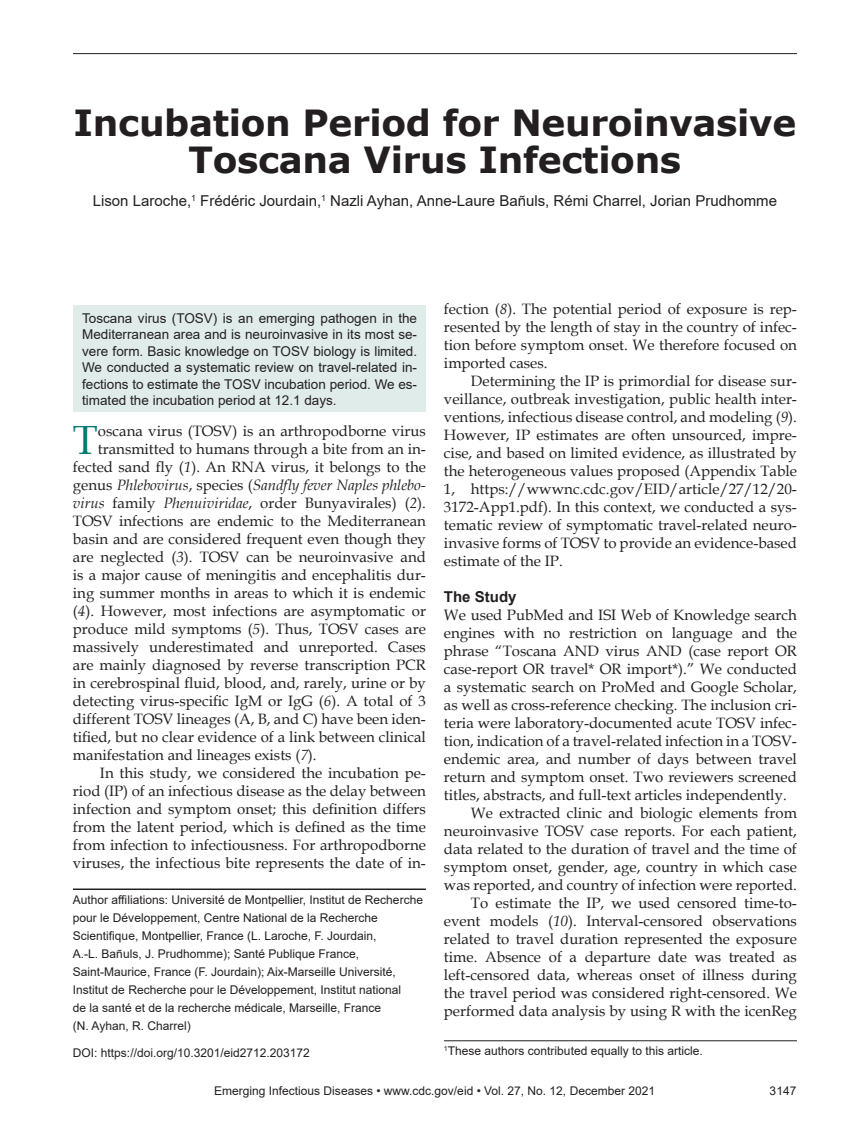
<style>
.page{position:relative;width:851px;height:1134px;background:#fff}
.page>*{position:absolute;margin:0;border:0;box-sizing:border-box;transform-origin:0 0}
.t1{font:40.8px "Book Antiqua";color:#007d70}
.t2{font:700 36px/37.5px "Verdana";letter-spacing:-.01em;color:#231f20;text-align:center}
.t3{font:15px/18px "Book Antiqua";color:#231f20;text-align:justify}
.t4{font:15px "Arial";color:#231f20}
.t5{font:italic 15px "Book Antiqua";color:#231f20}
.t6{font:700 15px "Arial";color:#231f20}
.t7{font:13.5px/16.5px "Arial";color:#231f20;text-align:justify}
.t8{font:12px/18px "Arial";color:#231f20}
.s1{font-style:italic}
.s2{font-style:normal}
</style>
<div class="page">
<hr style="left:73px;top:53px;width:723px;height:1px;background:#231f20">
<hr style="left:73px;top:889px;width:353px;height:1px;background:#231f20">
<div style="left:73px;top:305px;width:353px;height:106px;background:#e0ecea"></div>
<hr style="left:444px;top:1040px;width:353px;height:1px;background:#231f20">
<h2 class="t2" style="left:74px;top:103px;width:724px">Incubation Period for Neuroinvasive<br>Toscana Virus Infections</h2>
<p class="t4" style="left:93px;top:190px;width:685px">Lison Laroche,<sup>1</sup> Frédéric Jourdain,<sup>1</sup> Nazli Ayhan, Anne-Laure Bañuls, Rémi Charrel, Jorian Prudhomme</p>
<p class="t3" style="left:444px;top:300px;width:354px">fection (<span class="s1">8</span>). The potential period of exposure is rep&shy;resented by the length of stay in the country of infec&shy;tion before symptom onset. We therefore focused on imported cases.</p>
<p class="t3" style="left:444px;top:372px;width:354px;text-indent:27px">Determining the IP is primordial for disease sur&shy;veillance, outbreak investigation, public health inter&shy;ventions, infectious disease control, and modeling (<span class="s1">9</span>).<br>However, IP estimates are often unsourced, impre&shy;cise, and based on limited evidence, as illustrated by the heterogeneous values proposed (Appendix Table 1, https://wwwnc.cdc.gov/EID/article/27/12/20- 3172-App1.pdf). In this context, we conducted a sys&shy;tematic review of symptomatic travel-related neuro&shy;invasive forms of TOSV to provide an evidence-based estimate of the IP.</p>
<p class="t6" style="left:444px;top:587px;width:74px">The Study</p>
<p class="t3" style="left:444px;top:606px;width:354px">We used PubMed and ISI Web of Knowledge search</p>
<p class="t3" style="left:444px;top:624px;width:354px">engines with no restriction on language and the</p>
<p class="t3" style="left:444px;top:642px;width:354px">phrase “Toscana AND virus AND (case report OR</p>
<p class="t3" style="left:444px;top:660px;width:354px">case-report OR travel* OR import*).” We conducted</p>
<p class="t3" style="left:444px;top:678px;width:354px">a systematic search on ProMed and Google Scholar,</p>
<p class="t3" style="left:444px;top:696px;width:354px">as well as cross-reference checking. The inclusion cri-</p>
<p class="t3" style="left:444px;top:714px;width:354px">teria were laboratory-documented acute TOSV infec-</p>
<p class="t3" style="left:444px;top:732px;width:354px">tion, indication of a travel-related infection in a TOSV-</p>
<p class="t3" style="left:444px;top:750px;width:354px">endemic area, and number of days between travel</p>
<p class="t3" style="left:444px;top:768px;width:354px">return and symptom onset. Two reviewers screened</p>
<p class="t3" style="left:444px;top:786px;width:344px">titles, abstracts, and full-text articles independently.</p>
<p class="t3" style="left:471px;top:804px;width:327px">We extracted clinic and biologic elements from</p>
<p class="t3" style="left:444px;top:822px;width:354px">neuroinvasive TOSV case reports. For each patient,</p>
<p class="t3" style="left:444px;top:840px;width:354px">data related to the duration of travel and the time of</p>
<p class="t3" style="left:444px;top:858px;width:354px">symptom onset, gender, age, country in which case</p>
<p class="t3" style="left:444px;top:876px;width:354px">was reported, and country of infection were reported.</p>
<p class="t3" style="left:471px;top:894px;width:327px">To estimate the IP, we used censored time-to-</p>
<p class="t3" style="left:444px;top:912px;width:354px">event models (<span class="s1">10</span>). Interval-censored observations</p>
<p class="t3" style="left:444px;top:930px;width:354px">related to travel duration represented the exposure</p>
<p class="t3" style="left:444px;top:948px;width:354px">time. Absence of a departure date was treated as</p>
<p class="t3" style="left:444px;top:966px;width:354px">left-censored data, whereas onset of illness during</p>
<p class="t3" style="left:444px;top:984px;width:354px">the travel period was considered right-censored. We</p>
<p class="t3" style="left:444px;top:1002px;width:354px">performed data analysis by using R with the icenReg</p>
<p class="t7" style="left:82px;top:310px;width:336px">Toscana virus (TOSV) is an emerging pathogen in the Mediterranean area and is neuroinvasive in its most se&shy;vere form. Basic knowledge on TOSV biology is limited.<br>We conducted a systematic review on travel-related in&shy;fections to estimate the TOSV incubation period. We es&shy;timated the incubation period at 12.1 days.</p>
<h1 class="t1" style="left:73px;top:412px;width:26px">T</h1>
<p class="t3" style="left:98px;top:421px;width:329px">oscana virus (TOSV) is an arthropodborne virus</p>
<p class="t3" style="left:98px;top:439px;width:329px">transmitted to humans through a bite from an in-</p>
<p class="t3" style="left:73px;top:457px;width:354px">fected sand fly (<span class="s1">1</span>). An RNA virus, it belongs to the</p>
<p class="t5" style="left:73px;top:474px;width:354px"><span class="s2">genus</span> Phlebovirus<span class="s2">, species (</span>Sandfly fever Naples phlebo-</p>
<p class="t3" style="left:73px;top:493px;width:354px"><span class="s1">virus</span> family <span class="s1">Phenuiviridae</span>, order Bunyavirales) (<span class="s1">2</span>).</p>
<p class="t3" style="left:73px;top:511px;width:354px">TOSV infections are endemic to the Mediterranean</p>
<p class="t3" style="left:73px;top:529px;width:354px">basin and are considered frequent even though they</p>
<p class="t3" style="left:73px;top:547px;width:354px">are neglected (<span class="s1">3</span>). TOSV can be neuroinvasive and</p>
<p class="t3" style="left:73px;top:565px;width:354px">is a major cause of meningitis and encephalitis dur-</p>
<p class="t3" style="left:73px;top:583px;width:354px">ing summer months in areas to which it is endemic</p>
<p class="t3" style="left:73px;top:601px;width:354px">(<span class="s1">4</span>). However, most infections are asymptomatic or</p>
<p class="t3" style="left:73px;top:619px;width:354px">produce mild symptoms (<span class="s1">5</span>). Thus, TOSV cases are</p>
<p class="t3" style="left:73px;top:637px;width:354px">massively underestimated and unreported. Cases</p>
<p class="t3" style="left:73px;top:655px;width:354px">are mainly diagnosed by reverse transcription PCR</p>
<p class="t3" style="left:73px;top:673px;width:354px">in cerebrospinal fluid, blood, and, rarely, urine or by</p>
<p class="t3" style="left:73px;top:691px;width:354px">detecting virus-specific IgM or IgG (<span class="s1">6</span>). A total of 3</p>
<p class="t3" style="left:73px;top:709px;width:354px">different TOSV lineages (A, B, and C) have been iden-</p>
<p class="t3" style="left:73px;top:727px;width:354px">tified, but no clear evidence of a link between clinical</p>
<p class="t3" style="left:73px;top:745px;width:245px">manifestation and lineages exists (<span class="s1">7</span>).</p>
<p class="t3" style="left:100px;top:763px;width:327px">In this study, we considered the incubation pe-</p>
<p class="t3" style="left:73px;top:781px;width:354px">riod (IP) of an infectious disease as the delay between</p>
<p class="t3" style="left:73px;top:799px;width:354px">infection and symptom onset; this definition differs</p>
<p class="t3" style="left:73px;top:817px;width:354px">from the latent period, which is defined as the time</p>
<p class="t3" style="left:73px;top:835px;width:354px">from infection to infectiousness. For arthropodborne</p>
<p class="t3" style="left:73px;top:853px;width:354px">viruses, the infectious bite represents the date of in-</p>
<p class="t8" style="left:73px;top:890px;width:351px">Author affi liations: Université de Montpellier, Institut de Recherche pour le Développement, Centre National de la Recherche Scientifique, Montpellier, France (L. Laroche, F. Jourdain,<br>A.-L. Bañuls, J. Prudhomme); Santé Publique France, Saint-Maurice, France (F. Jourdain); Aix-Marseille Université, Institut de Recherche pour le Développement, Institut national<br>de la santé et de la recherche médicale, Marseille, France<br>(N. Ayhan, R. Charrel)</p>
<p class="t8" style="left:73px;top:1043px;width:238px">DOI: https://doi.org/10.3201/eid2712.203172</p>
<p class="t8" style="left:444px;top:1041px;width:260px"><sup>1</sup>These authors contributed equally to this article.</p>
<p class="t8" style="left:214px;top:1082px;width:442px">Emerging Infectious Diseases • www.cdc.gov/eid • Vol. 27, No. 12, December 2021</p>
<p class="t8" style="left:769px;top:1082px;width:28px">3147</p>
</div>
